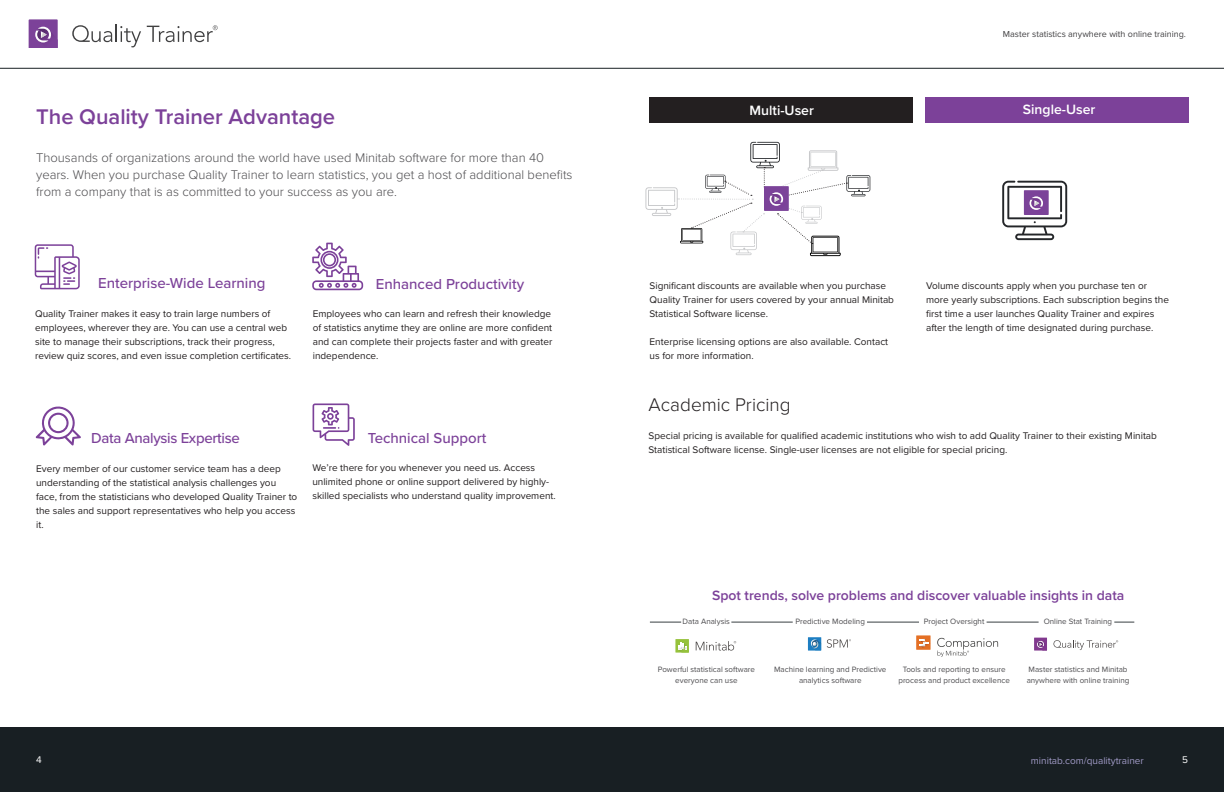
<style>
.page{position:relative;width:1224px;height:792px;background:#fff}
.page>*{position:absolute;margin:0;border:0;box-sizing:border-box;transform-origin:0 0}
.t1{font:600 22px "Proxima Nova";color:#7c4199}
.t2{font:300 19px "Proxima Nova";color:#231f20}
.t3{font:500 15px "Proxima Nova";color:#7c4199}
.t4{font:500 15px "Proxima Nova";letter-spacing:-.02em;color:#7c4199}
.t5{font:600 14px "Proxima Nova";color:#7c4199}
.t6{font:600 14px "Proxima Nova";color:#fff}
.Body{font:300 13px/17px "Proxima Nova";color:#4d4c4f}
.t7{font:10px/14px "Proxima Nova";color:#231f20}
.t8{font:10px "Proxima Nova";color:#a09ac6}
.t9{font:10px "Proxima Nova";color:#fff}
.t10{font:9px "Proxima Nova";color:#414042}
.Body-2{font:8px/11px "Proxima Nova";color:#4d4c4f;text-align:center}
</style>
<div class="page">
<div style="left:0;top:727px;width:1224px;height:65px;background:#181f23"></div>
<svg style="left:72px;top:25px;width:69px;height:22px"></svg>
<svg style="left:147px;top:25px;width:70px;height:17px"></svg>
<div style="left:29px;top:20px;width:29px;height:28px;background:#7c4299"></div>
<svg style="left:35px;top:27px;width:23px;height:21px"></svg>
<hr style="left:0;top:68px;width:1224px;height:1px;background:#181f23">
<svg style="left:35px;top:244px;width:45px;height:45px"></svg>
<svg style="left:312px;top:243px;width:51px;height:47px"></svg>
<svg style="left:36px;top:406px;width:45px;height:40px"></svg>
<svg style="left:313px;top:403px;width:42px;height:43px"></svg>
<div style="left:649px;top:98px;width:264px;height:25px;background:#231f20"></div>
<div style="left:925px;top:98px;width:264px;height:25px;background:#7c4199"></div>
<svg style="left:1002px;top:181px;width:65px;height:59px"></svg>
<svg style="left:645px;top:142px;width:225px;height:114px"></svg>
<div style="left:675px;top:639px;width:14px;height:14px;background:#96c23c"></div>
<svg style="left:678px;top:642px;width:11px;height:11px"></svg>
<svg style="left:696px;top:641px;width:40px;height:10px"></svg>
<div style="left:916px;top:635px;width:15px;height:15px;background:#e47025"></div>
<svg style="left:920px;top:639px;width:11px;height:9px"></svg>
<svg style="left:937px;top:638px;width:61px;height:18px"></svg>
<svg style="left:1053px;top:640px;width:65px;height:10px"></svg>
<div style="left:1034px;top:638px;width:13px;height:13px;background:#81398e"></div>
<svg style="left:1037px;top:641px;width:10px;height:10px"></svg>
<svg style="left:827px;top:639px;width:24px;height:9px"></svg>
<div style="left:808px;top:637px;width:13px;height:14px;background:#1d7ec2"></div>
<svg style="left:810px;top:639px;width:11px;height:12px"></svg>
<hr style="left:650px;top:622px;width:31px;height:1px;background:#383e42">
<hr style="left:731px;top:622px;width:62px;height:1px;background:#383e42">
<hr style="left:867px;top:622px;width:52px;height:1px;background:#383e42">
<hr style="left:987px;top:622px;width:52px;height:1px;background:#383e42">
<svg style="left:1114px;top:622px;width:20px;height:1px"></svg>
<p class="t1" style="left:36px;top:100px;width:301px">The Quality Trainer Advantage</p>
<p class="Body" style="left:36px;top:148px;width:538px">Thousands of organizations around the world have used Minitab software for more than 40 years. When you purchase Quality Trainer to learn statistics, you get a host of additional benefits from a company that is as committed to your success as you are.</p>
<p class="t3" style="left:98px;top:272px;width:169px">Enterprise-Wide Learning</p>
<p class="t7" style="left:35px;top:306px;width:258px">Quality Trainer makes it easy to train large numbers of employees, wherever they are. You can use a central web site to manage their subscriptions, track their progress, review quiz scores, and even issue completion certificates.</p>
<p class="t3" style="left:376px;top:272px;width:150px">Enhanced Productivity</p>
<p class="t7" style="left:313px;top:306px;width:241px">Employees who can learn and refresh their knowledge of statistics anytime they are online are more confident and can complete their projects faster and with greater independence.</p>
<p class="t4" style="left:91px;top:427px;width:150px">Data Analysis Expertise</p>
<p class="t7" style="left:36px;top:461px;width:263px">Every member of our customer service team has a deep understanding of the statistical analysis challenges you face, from the statisticians who developed Quality Trainer to the sales and support representatives who help you access it.</p>
<p class="t3" style="left:368px;top:427px;width:120px">Technical Support</p>
<p class="t7" style="left:312px;top:461px;width:245px">We’re there for you whenever you need us. Access unlimited phone or online support delivered by highly&shy;skilled specialists who understand quality improvement.</p>
<p class="t10" style="left:1003px;top:27px;width:185px">Master statistics anywhere with online training.</p>
<p class="t6" style="left:750px;top:100px;width:66px">Multi-User</p>
<p class="t6" style="left:1023px;top:99px;width:74px">Single-User</p>
<p class="t7" style="left:650px;top:278px;width:246px">Significant discounts are available when you purchase<br>Quality Trainer for users covered by your annual Minitab<br>Statistical Software license.</p>
<p class="t7" style="left:650px;top:334px;width:240px">Enterprise licensing options are also available. Contact us for more information.</p>
<p class="t7" style="left:926px;top:278px;width:244px">Volume discounts apply when you purchase ten or more yearly subscriptions. Each subscription begins the first time a user launches Quality Trainer and expires after the length of time designated during purchase.</p>
<p class="t2" style="left:649px;top:390px;width:144px">Academic Pricing</p>
<p class="t7" style="left:649px;top:428px;width:510px">Special pricing is available for qualified academic institutions who wish to add Quality Trainer to their existing Minitab<br>Statistical Software license. Single-user licenses are not eligible for special pricing.</p>
<p class="t5" style="left:712px;top:585px;width:414px">Spot trends, solve problems and discover valuable insights in data</p>
<p class="Body-2" style="left:683px;top:616px;width:49px">Data Analysis</p>
<p class="Body-2" style="left:795px;top:616px;width:71px">Predictive Modeling</p>
<p class="Body-2" style="left:924px;top:616px;width:62px">Project Oversight</p>
<p class="Body-2" style="left:1044px;top:616px;width:70px">Online Stat Training</p>
<p class="Body-2" style="left:658px;top:663px;width:99px">Powerful statistical software everyone can use</p>
<p class="Body-2" style="left:774px;top:663px;width:114px">Machine learning and Predictive analytics software</p>
<p class="Body-2" style="left:898px;top:663px;width:113px">Tools and reporting to ensure process and product excellence</p>
<p class="Body-2" style="left:1027px;top:663px;width:104px;text-align:left">Master statistics and Minitab anywhere with online training</p>
<p class="t9" style="left:36px;top:753px;width:7px">4</p>
<p class="t9" style="left:1182px;top:753px;width:7px">5</p>
<p class="t8" style="left:1031px;top:753px;width:114px">minitab.com/qualitytrainer</p>
</div>
